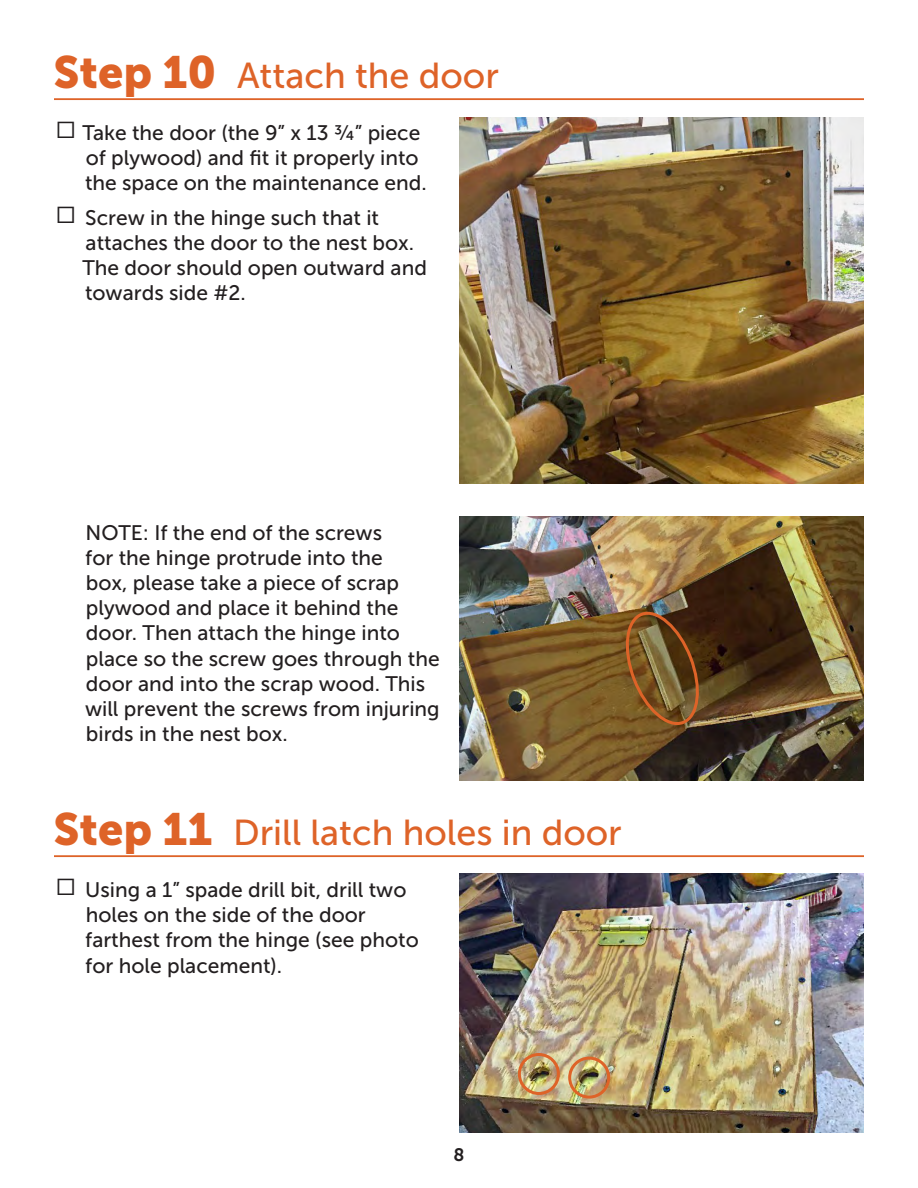
<style>
.page{position:relative;width:918px;height:1188px;background:#fff}
.page>*{position:absolute;margin:0;border:0;box-sizing:border-box;transform-origin:0 0}
.Heading{font:36px "Museo Sans 500";color:#de6328}
.Checklist{font:21px/25.2px "Museo Sans 500";color:#231f20}
.t1{font:18px "Museo Sans 700";color:#231f20}
.s1{font-family:"Museo Sans 900";font-size:45px}
.s2{font-family:"Proxima Nova";font-size:28.5px}
</style>
<div class="page">
<hr style="left:54px;top:98px;width:810px;height:2px;background:#de6328">
<hr style="left:54px;top:855px;width:810px;height:2px;background:#de6328">
<img style="left:459px;top:117px;width:405px;height:366px">
<img style="left:459px;top:517px;width:405px;height:264px">
<img style="left:459px;top:873px;width:405px;height:259px">
<div style="left:518px;top:1053px;width:42px;height:42px;border:3px solid #de6328;border-radius:50%"></div>
<div style="left:568px;top:1057px;width:42px;height:42px;border:3px solid #de6328;border-radius:50%"></div>
<svg style="left:622px;top:608px;width:80px;height:120px;background:#755327"></svg>
<p class="Heading" style="left:54px;top:56px;width:447px"><span class="s1">Step 10</span> Attach the door</p>
<p class="Checklist" style="left:85px;top:120px;width:343px;text-indent:-28px"><span class="s2">☐</span> Take the door (the 9” x 13 ¾” piece of plywood) and fit it properly into the space on the maintenance end.</p>
<p class="Checklist" style="left:82px;top:205px;width:346px;text-indent:-26px"><span class="s2">☐</span> Screw in the hinge such that it attaches the door to the nest box.<br>The door should open outward and towards side #2.</p>
<p class="Checklist" style="left:85px;top:520px;width:356px">NOTE: If the end of the screws<br>for the hinge protrude into the<br>box, please take a piece of scrap plywood and place it behind the door. Then attach the hinge into place so the screw goes through the door and into the scrap wood. This will prevent the screws from injuring birds in the nest box.</p>
<p class="Heading" style="left:54px;top:813px;width:570px"><span class="s1">Step 11</span> Drill latch holes in door</p>
<p class="Checklist" style="left:85px;top:877px;width:335px;text-indent:-29px"><span class="s2">☐</span> Using a 1” spade drill bit, drill two holes on the side of the door farthest from the hinge (see photo for hole placement).</p>
<p class="t1" style="left:454px;top:1145px;width:12px">8</p>
</div>
